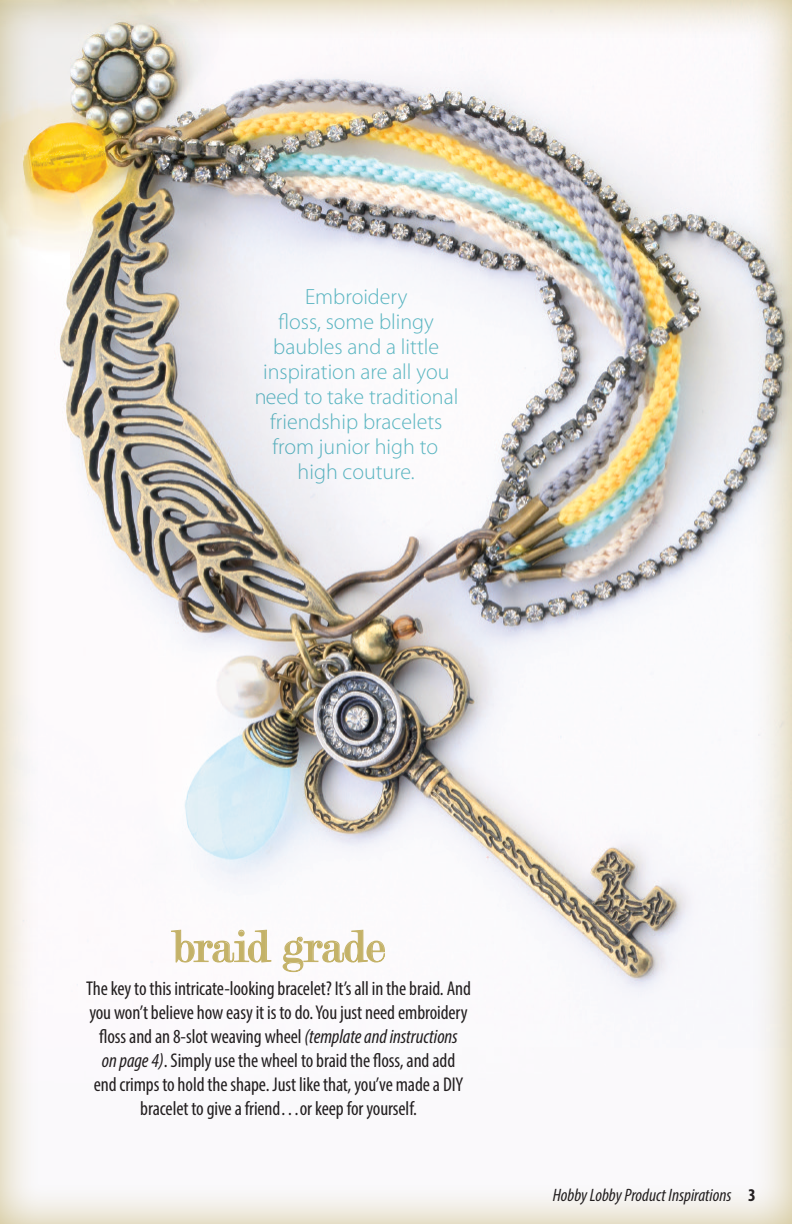
<style>
.page{position:relative;width:792px;height:1224px;background:#fff}
.page>*{position:absolute;margin:0;border:0;box-sizing:border-box;transform-origin:0 0}
.t1{font:48px "Modern";letter-spacing:-.015em;color:#c4b268}
.t2{font:300 22px/25px "Myriad Pro";color:#5bb9c4;text-align:center}
.t3{font:condensed 20px/24px "Myriad Pro";letter-spacing:-.005em;color:#231f20;text-align:center}
.t4{font:italic condensed 18px "Myriad Pro";color:#231f20}
.s1{font-style:italic}
.s2{font-weight:700;font-style:normal}
</style>
<div class="page">
<div style="left:0;top:0;width:792px;height:1224px;background:#c4b268;opacity:.75"></div>
<svg style="left:171px;top:930px;width:100px;height:33px"></svg>
<svg style="left:283px;top:930px;width:102px;height:42px"></svg>
<p class="t2" style="left:254px;top:285px;width:206px">Embroidery<br>floss, some blingy baubles and a little inspiration are all you need to take traditional friendship bracelets from junior high to high couture.</p>
<p class="t1" style="left:172px;top:922px;width:215px">braid grade</p>
<p class="t3" style="left:86px;top:976px;width:386px">The key to this intricate-looking bracelet? It’s all in the braid. And you won’t believe how easy it is to do. You just need embroidery floss and an 8-slot weaving wheel <span class="s1">(template and instructions<br>on page 4)</span>. Simply use the wheel to braid the floss, and add<br>end crimps to hold the shape. Just like that, you’ve made a DIY bracelet to give a friend…or keep for yourself.</p>
<p class="t4" style="left:553px;top:1184px;width:205px">Hobby Lobby Product Inspirations <span class="s2">3</span></p>
</div>
